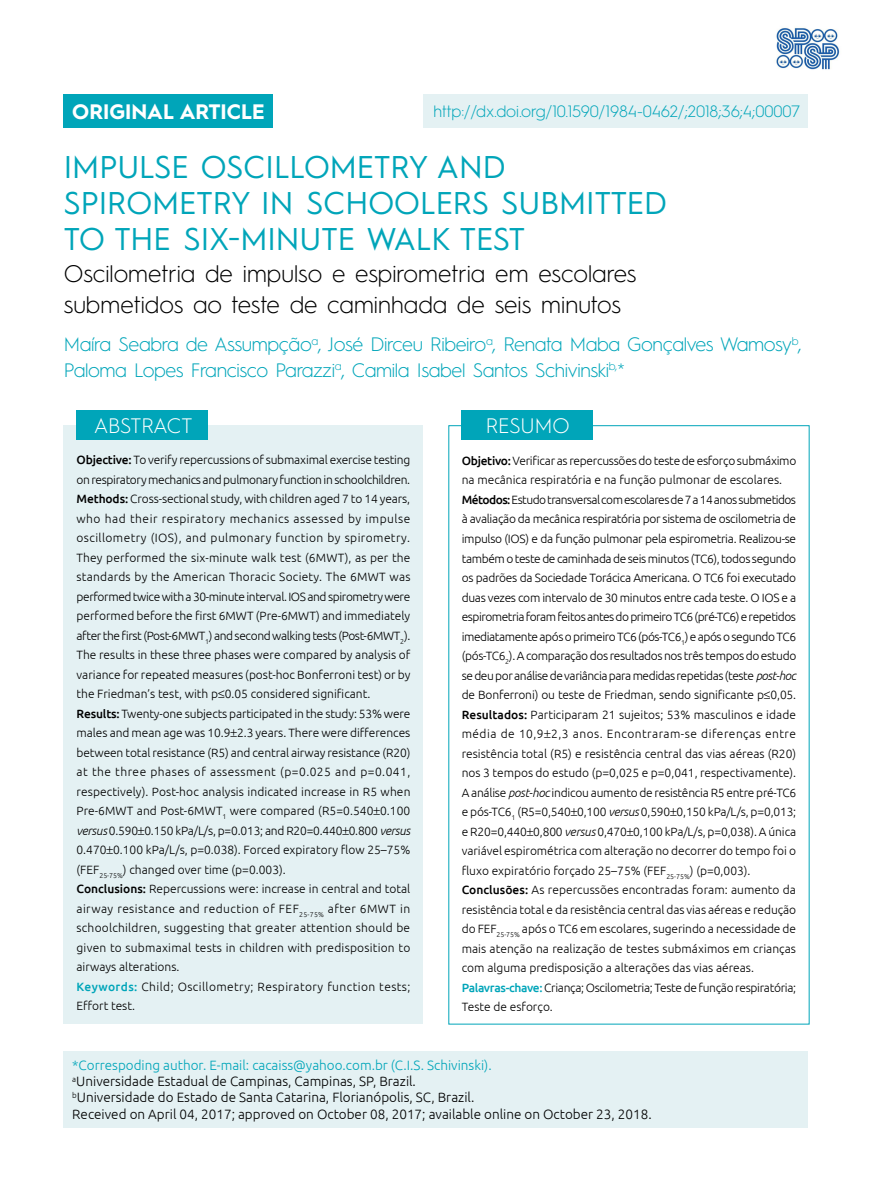
<style>
.page{position:relative;width:893px;height:1191px;background:#fff}
.page>*{position:absolute;margin:0;border:0;box-sizing:border-box;transform-origin:0 0}
.t1{font:31.5px/36px "Hurme Geometric Sans 1";color:#00a5b9}
.t2{font:300 24px/31.5px "Hurme Geometric Sans 1";color:#000}
.t3{font:700 21px "Hurme Geometric Sans 1";color:#fff}
.t4{font:300 21px "Hurme Geometric Sans 1";letter-spacing:-.01em;color:#fff}
.t5{font:300 19.5px/25.5px "Hurme Geometric Sans 1";letter-spacing:-.02em;color:#00a5b9}
.t6{font:300 16.5px "Hurme Geometric Sans 1";letter-spacing:-.005em;color:#00a5b9}
.t7{font:300 13.5px/16.2px "Ubuntu";color:#000}
.t8{font:300 12px/19.5px "Ubuntu";letter-spacing:-.005em;color:#000}
.s1{font-weight:500}
.s2{font-style:italic}
.s3{font-weight:500;color:#00a5b9}
.s4{color:#00a5b9}
</style>
<div class="page">
<div style="left:64px;top:425px;width:359px;height:598px;background:#e4f1f3"></div>
<div style="left:77px;top:410px;width:131px;height:30px;background:#00a5b9"></div>
<div style="left:462px;top:410px;width:131px;height:30px;background:#00a5b9"></div>
<div style="left:64px;top:1051px;width:744px;height:76px;background:#e4f1f3"></div>
<div style="left:64px;top:94px;width:209px;height:33px;background:#00a5b9"></div>
<div style="left:423px;top:94px;width:385px;height:33px;background:#e4f1f3"></div>
<img style="left:776px;top:27px;width:64px;height:43px">
<h3 class="t3" style="left:72px;top:97px;width:194px">ORIGINAL ARTIcle</h3>
<h3 class="t6" style="left:433px;top:100px;width:368px">http://dx.doi.org/10.1590/1984-0462/;2018;36;4;00007</h3>
<h1 class="t1" style="left:64px;top:147px;width:605px">IMPULSE OSCI LLOMETRY AND<br>SPI ROMETRY I N SCHOOLERS SUBMITTED<br>TO THE SIX-MI NUTE WALK TEST</h1>
<h2 class="t2" style="left:64px;top:256px;width:574px">Oscilometria de impulso e espirometria em escolares submetidos ao teste de caminhada de seis minutos</h2>
<h3 class="t5" style="left:64px;top:330px;width:740px">Maíra Seabra de Assumpção<sup>a</sup>, José Dirceu Ribeiro<sup>a</sup>, Renata Maba Gonçalves Wamosy<sup>b</sup>,<br>Paloma Lopes Francisco Parazzi<sup>a</sup>, Camila Isabel Santos Schivinski<sup>b,</sup>*</h3>
<h3 class="t4" style="left:94px;top:412px;width:100px">abstract</h3>
<h3 class="t4" style="left:486px;top:412px;width:85px">RESUMO</h3>
<p class="t8" style="left:77px;top:450px;width:335px"><span class="s1">Objective:</span> To verify repercussions of submaximal exercise testing on respiratory mechanics and pulmonary function in schoolchildren.<br><span class="s1">Methods:</span> Cross‑sectional study, with children aged 7 to 14 years, who had their respiratory mechanics assessed by impulse oscillometry (IOS), and pulmonary function by spirometry.<br>They performed the six‑minute walk test (6MWT), as per the standards by the American Thoracic Society. The 6MWT was performed twice with a 30‑minute interval. IOS and spirometry were performed before the first 6MWT (Pre-6MWT) and immediately after the first (Post‑6MWT<sub>1</sub>) and second walking tests (Post‑6MWT<sub>2</sub>).<br>The results in these three phases were compared by analysis of variance for repeated measures (post‑hoc Bonferroni test) or by the Friedman’s test, with p≤0.05 considered significant.<br><span class="s1">Results:</span> Twenty‑one subjects participated in the study: 53% were males and mean age was 10.9 2.3 years. There were differences between total resistance (R5) and central airway resistance (R20) at the three phases of assessment (p=0.025 and p=0.041, respectively). Post‑hoc analysis indicated increase in R5 when Pre‑6MWT and Post-6MWT<sub>1</sub> were compared (R5=0.540 0.100 <span class="s2">versus</span> 0.590 0.150 kPa/L/s, p=0.013; and R20=0.440 0.800 <span class="s2">versus </span>0.470 0.100 kPa/L/s, p=0.038). Forced expiratory flow 25–75% (FEF<sub>25‑75%</sub>) changed over time (p=0.003).<br><span class="s1">Conclusions:</span> Repercussions were: increase in central and total airway resistance and reduction of FEF<sub>25‑75%</sub> after 6MWT in schoolchildren, suggesting that greater attention should be given to submaximal tests in children with predisposition to airways alterations.<br><span class="s3">Keywords:</span> Child; Oscillometry; Respiratory function tests; Effort test.</p>
<p class="t8" style="left:462px;top:450px;width:336px"><span class="s1">Objetivo:</span> Verificar as repercussões do teste de esforço submáximo na mecânica respiratória e na função pulmonar de escolares.<br><span class="s1">Métodos:</span> Estudo transversal com escolares de 7 a 14 anos submetidos à avaliação da mecânica respiratória por sistema de oscilometria de impulso (IOS) e da função pulmonar pela espirometria. Realizou‑se também o teste de caminhada de seis minutos (TC6), todos segundo os padrões da Sociedade Torácica Americana. O TC6 foi executado duas vezes com intervalo de 30 minutos entre cada teste. O IOS e a espirometria foram feitos antes do primeiro TC6 (pré‑TC6) e repetidos imediatamente após o primeiro TC6 (pós‑TC6<sub>1</sub>) e após o segundo TC6 (pós‑TC6<sub>2</sub>). A comparação dos resultados nos três tempos do estudo se deu por análise de variância para medidas repetidas (teste <span class="s2">post‑hoc </span>de Bonferroni) ou teste de Friedman, sendo significante p≤0,05.<br><span class="s1">Resultados:</span> Participaram 21 sujeitos; 53% masculinos e idade média de 10,9 2,3 anos. Encontraram‑se diferenças entre resistência total (R5) e resistência central das vias aéreas (R20) nos 3 tempos do estudo (p=0,025 e p=0,041, respectivamente).<br>A análise <span class="s2">post‑hoc</span> indicou aumento de resistência R5 entre pré‑TC6 e pós‑TC6<sub>1</sub> (R5=0,540 0,100 <span class="s2">versus</span> 0,590 0,150 kPa/L/s, p=0,013; e R20=0,440 0,800 <span class="s2">versus</span> 0,470 0,100 kPa/L/s, p=0,038). A única variável espirométrica com alteração no decorrer do tempo foi o fluxo expiratório forçado 25–75% (FEF<sub>25‑75%</sub>) (p=0,003).<br><span class="s1">Conclusões:</span> As repercussões encontradas foram: aumento da resistência total e da resistência central das vias aéreas e redução do FEF<sub>25‑75%</sub> após o TC6 em escolares, sugerindo a necessidade de mais atenção na realização de testes submáximos em crianças com alguma predisposição a alterações das vias aéreas.<br><span class="s3">Palavras‑chave:</span> Criança; Oscilometria; Teste de função respiratória; Teste de esforço.</p>
<p class="t7" style="left:72px;top:1056px;width:581px"><span class="s4">*Correspoding author. E-mail: cacaiss@yahoo.com.br (C.I.S. Schivinski).<br></span><sup>a</sup>Universidade Estadual de Campinas, Campinas, SP, Brazil.<br><sup>b</sup>Universidade do Estado de Santa Catarina, Florianópolis, SC, Brazil.<br>Received on April 04, 2017; approved on October 08, 2017; available online on October 23, 2018.</p>
</div>
